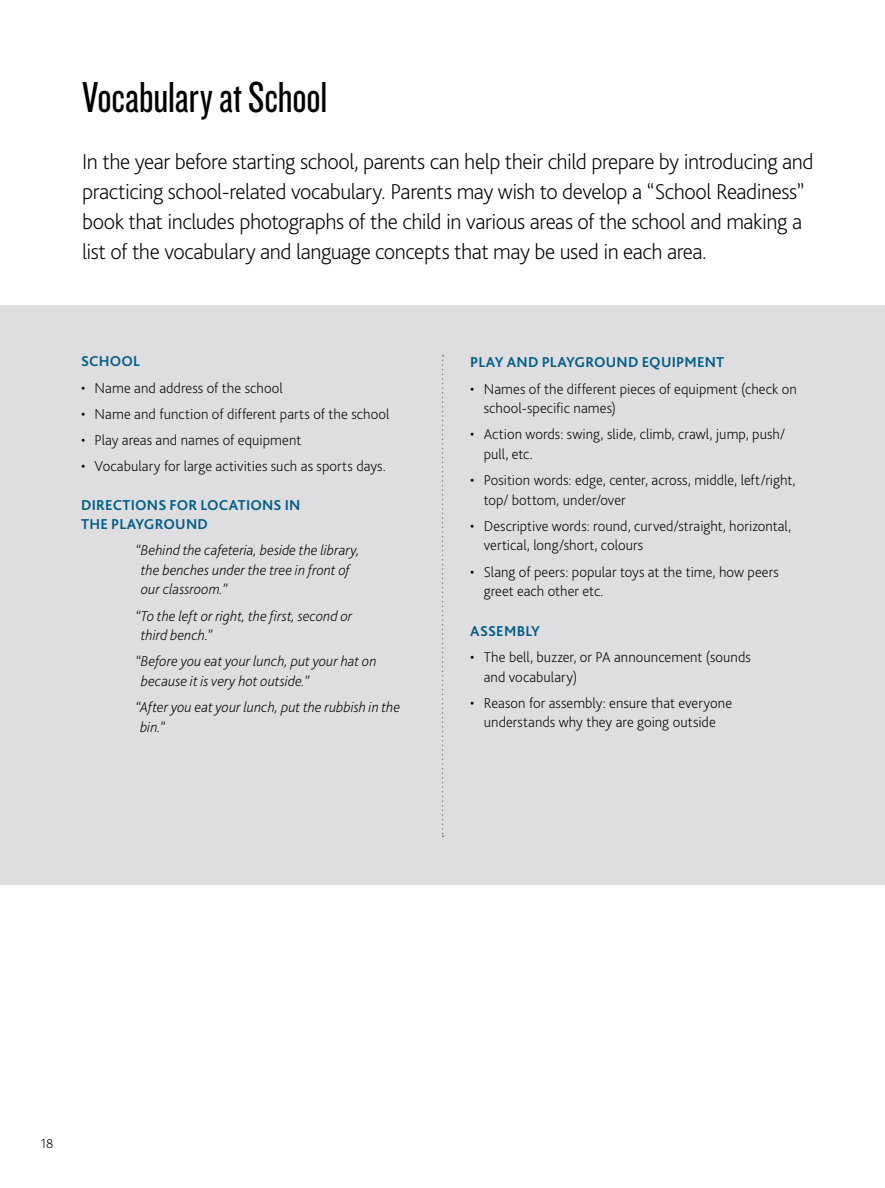
<style>
.page{position:relative;width:885px;height:1188px;background:#fff}
.page>*{position:absolute;margin:0;border:0;box-sizing:border-box;transform-origin:0 0}
.t1{font:45px "Knockout 28 Junior Feathrwt";letter-spacing:-.005em;color:#000}
.t2{font:200 22.5px/30px "Bliss Pro";letter-spacing:-.02em;color:#000}
.t3{font:200 15px/19.5px "Bliss Pro";letter-spacing:.005em;color:#000}
.t4{font:italic 200 15px/19.5px "Bliss Pro";letter-spacing:.005em;color:#000}
.t5{font:700 15px/19.5px "Bliss Pro";letter-spacing:.015em;color:#005e87}
.t6{font:200 13.5px "Bliss Pro";color:#000}
</style>
<div class="page">
<div style="left:0;top:305px;width:884px;height:580px;background:#dedee1"></div>
<svg style="left:442px;top:355px;width:1px;height:482px"></svg>
<h1 class="t1" style="left:82px;top:69px;width:247px">Vocabulary at School</h1>
<p class="t2" style="left:82px;top:146px;width:733px">In the year before starting school, parents can help their child prepare by introducing and practicing school-related vocabulary. Parents may wish to develop a “School Readiness” book that includes photographs of the child in various areas of the school and making a list of the vocabulary and language concepts that may be used in each area.</p>
<p class="t5" style="left:81px;top:351px;width:60px">SCHOOL</p>
<p class="t3" style="left:81px;top:378px;width:203px">• Name and address of the school</p>
<p class="t3" style="left:81px;top:404px;width:310px">• Name and function of different parts of the school</p>
<p class="t3" style="left:81px;top:430px;width:222px">• Play areas and names of equipment</p>
<p class="t3" style="left:81px;top:456px;width:306px">• Vocabulary for large activities such as sports days.</p>
<p class="t5" style="left:81px;top:495px;width:221px">DIRECTIONS FOR LOCATIONS IN<br>THE PLAYGROUND</p>
<p class="t4" style="left:141px;top:540px;width:220px;text-indent:-6px">“Behind the cafeteria, beside the library, the benches under the tree in front of our classroom.”</p>
<p class="t4" style="left:141px;top:606px;width:213px;text-indent:-6px">“To the left or right, the first, second or third bench.”</p>
<p class="t4" style="left:141px;top:651px;width:237px;text-indent:-6px">“Before you eat your lunch, put your hat on because it is very hot outside.”</p>
<p class="t4" style="left:140px;top:697px;width:261px;text-indent:-5px">“After you eat your lunch, put the rubbish in the bin.”</p>
<p class="t5" style="left:470px;top:352px;width:255px">PLAY AND PLAYGROUND EQUIPMENT</p>
<p class="t3" style="left:483px;top:378px;width:314px;text-indent:-14px">• Names of the different pieces of equipment (check on school-specific names)</p>
<p class="t3" style="left:483px;top:424px;width:303px;text-indent:-14px">• Action words: swing, slide, climb, crawl, jump, push/ pull, etc.</p>
<p class="t3" style="left:483px;top:470px;width:313px;text-indent:-14px">• Position words: edge, center, across, middle, left/right, top/ bottom, under/over</p>
<p class="t3" style="left:483px;top:516px;width:309px;text-indent:-14px">• Descriptive words: round, curved/straight, horizontal, vertical, long/short, colours</p>
<p class="t3" style="left:483px;top:561px;width:296px;text-indent:-14px">• Slang of peers: popular toys at the time, how peers greet each other etc.</p>
<p class="t5" style="left:470px;top:621px;width:71px">ASSEMBLY</p>
<p class="t3" style="left:483px;top:647px;width:268px;text-indent:-14px">• The bell, buzzer, or PA announcement (sounds and vocabulary)</p>
<p class="t3" style="left:470px;top:693px;width:263px;text-align:center">• Reason for assembly: ensure that everyone understands why they are going outside</p>
<p class="t6" style="left:41px;top:1135px;width:14px">18</p>
</div>
